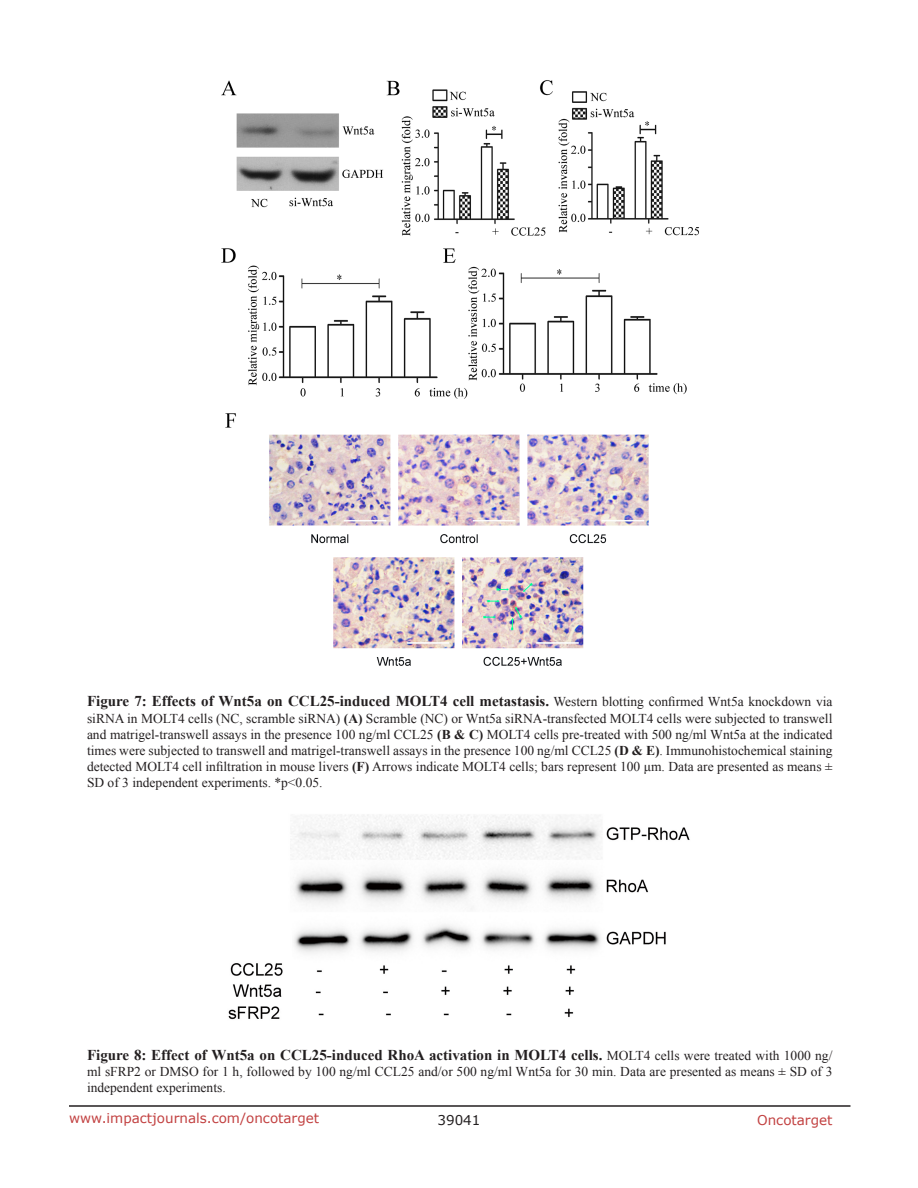
<style>
.page{position:relative;width:918px;height:1188px;background:#fff}
.page>*{position:absolute;margin:0;border:0;box-sizing:border-box;transform-origin:0 0}
.figuretext{font:700 15px "Times New Roman";color:#231f20}
.figuretext-2{font:13.5px/16.2px "Times New Roman";color:#231f20;text-align:justify}
.t1{font:13.5px "Verdana";color:#c24141}
.t2{font:13.5px "Verdana";color:#231f20}
.s1{font-weight:400;font-size:13.5px}
.s2{font-weight:700}
</style>
<div class="page">
<hr style="left:69px;top:1105px;width:781px;height:2px;background:#231f20">
<img style="left:221px;top:80px;width:478px;height:586px">
<img style="left:228px;top:814px;width:462px;height:206px">
<p class="figuretext" style="left:87px;top:691px;width:747px">Figure 7: Effects of Wnt5a on CCL25-induced MOLT4 cell metastasis. <span class="s1">Western blotting confirmed Wnt5a knockdown via</span></p>
<p class="figuretext-2" style="left:87px;top:710px;width:747px">siRNA in MOLT4 cells (NC, scramble siRNA) <span class="s2">(A)</span> Scramble (NC) or Wnt5a siRNA-transfected MOLT4 cells were subjected to transwell and matrigel-transwell assays in the presence 100 ng/ml CCL25 <span class="s2">(B &amp; C)</span> MOLT4 cells pre-treated with 500 ng/ml Wnt5a at the indicated times were subjected to transwell and matrigel-transwell assays in the presence 100 ng/ml CCL25 <span class="s2">(D &amp; E)</span>. Immunohistochemical staining detected MOLT4 cell infiltration in mouse livers <span class="s2">(F)</span> Arrows indicate MOLT4 cells; bars represent 100 μm. Data are presented as means ± SD of 3 independent experiments. *p&lt;0.05.</p>
<p class="figuretext" style="left:87px;top:1044px;width:747px">Figure 8: Effect of Wnt5a on CCL25-induced RhoA activation in MOLT4 cells. <span class="s1">MOLT4 cells were treated with 1000 ng/</span></p>
<p class="figuretext-2" style="left:87px;top:1063px;width:747px">ml sFRP2 or DMSO for 1 h, followed by 100 ng/ml CCL25 and/or 500 ng/ml Wnt5a for 30 min. Data are presented as means ± SD of 3 independent experiments.</p>
<p class="t1" style="left:69px;top:1109px;width:252px">www.impactjournals.com/oncotarget</p>
<p class="t2" style="left:438px;top:1111px;width:44px">39041</p>
<p class="t1" style="left:757px;top:1111px;width:77px">Oncotarget</p>
</div>
